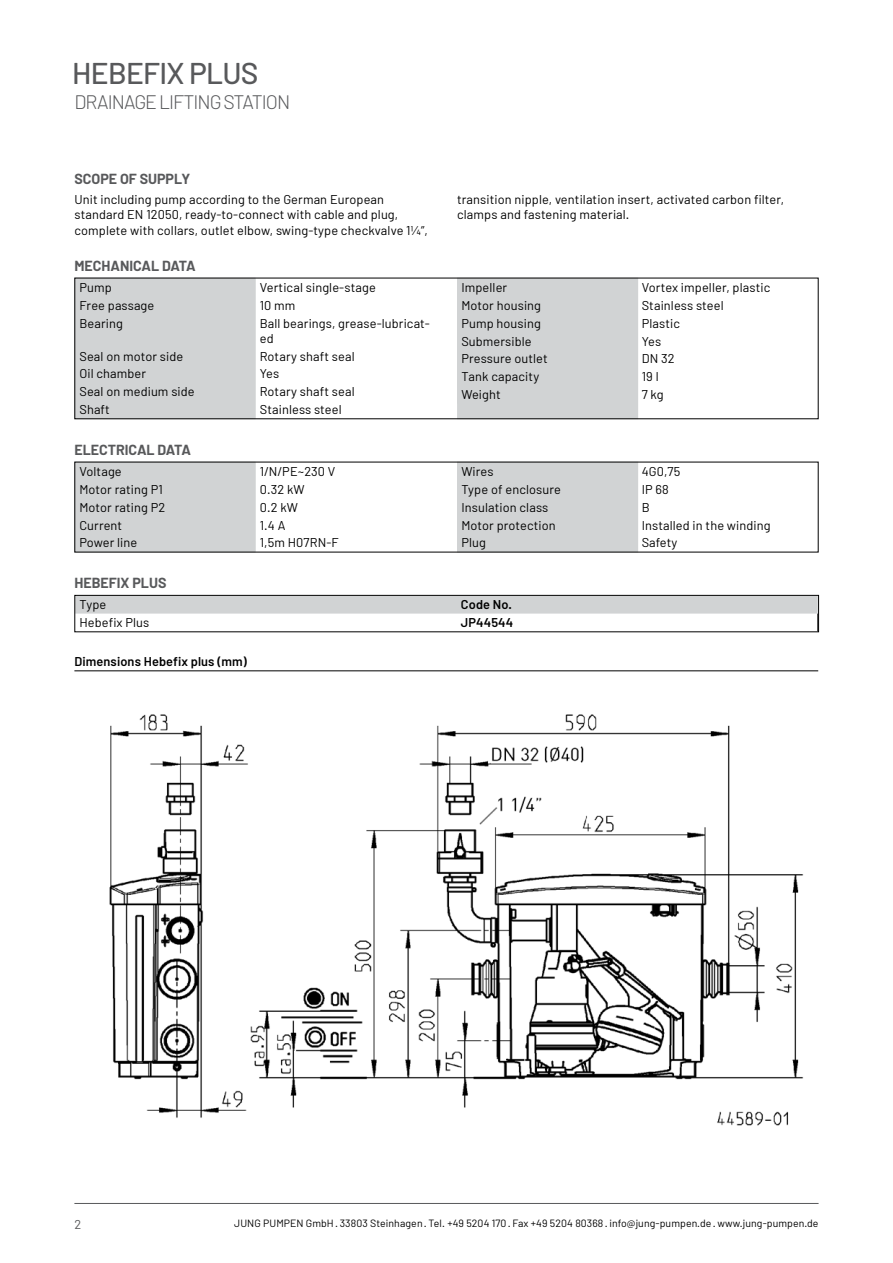
<style>
.page{position:relative;width:893px;height:1263px;background:#fff}
.page>*{position:absolute;margin:0;border:0;box-sizing:border-box;transform-origin:0 0}
.t1{font:500 30px "Barlow";letter-spacing:-.025em;color:#58595b}
.t2{font:300 19.5px "Barlow";letter-spacing:-.05em;color:#58595b}
.t3{font:700 14.25px "Barlow";color:#58595b}
.t4{font:12.75px/15.3px "Barlow";letter-spacing:.01em;color:#000}
.t5{font:600 12.75px "Barlow";letter-spacing:.01em;color:#000}
.t6{font:12.75px "Barlow";color:#58595b}
.t7{font:10.5px "Barlow";letter-spacing:.01em;color:#000}
</style>
<div class="page">
<hr style="left:74px;top:1203px;width:745px;height:1px;background:#58595b">
<div style="left:76px;top:597px;width:741px;height:17px;background:#d1d3d4"></div>
<div style="left:74px;top:595px;width:745px;height:37px;border:1px solid #000"></div>
<svg style="left:255px;top:280px;width:383px;height:137px"></svg>
<div style="left:76px;top:280px;width:179px;height:137px;background:#d1d3d4"></div>
<div style="left:457px;top:280px;width:180px;height:123px;background:#d1d3d4"></div>
<div style="left:76px;top:464px;width:179px;height:86px;background:#d1d3d4"></div>
<div style="left:457px;top:464px;width:180px;height:86px;background:#d1d3d4"></div>
<hr style="left:74px;top:670px;width:744px;height:1px;background:#000">
<img style="left:109px;top:714px;width:695px;height:412px">
<h1 class="t1" style="left:72px;top:55px;width:188px">HEBEFIX PLUS</h1>
<h2 class="t2" style="left:74px;top:90px;width:217px">DRAINAGE LIFTING STATION</h2>
<p class="t3" style="left:74px;top:170px;width:117px">SCOPE OF SUPPLY</p>
<p class="t4" style="left:74px;top:192px;width:355px">Unit including pump according to the German European standard EN 12050, ready-to-connect with cable and plug, complete with collars, outlet elbow, swing-type checkvalve 1¼”,</p>
<p class="t4" style="left:457px;top:192px;width:328px">transition nipple, ventilation insert, activated carbon filter, clamps and fastening material.</p>
<p class="t3" style="left:74px;top:257px;width:123px">MECHANICAL DATA</p>
<p class="t4" style="left:79px;top:279px;width:34px">Pump</p>
<p class="t4" style="left:260px;top:279px;width:118px">Vertical single-stage</p>
<p class="t4" style="left:79px;top:297px;width:76px">Free passage</p>
<p class="t4" style="left:260px;top:297px;width:37px">10 mm</p>
<p class="t4" style="left:79px;top:315px;width:45px">Bearing</p>
<p class="t4" style="left:260px;top:315px;width:172px">Ball bearings, grease-lubricat&shy;ed</p>
<p class="t4" style="left:79px;top:348px;width:105px">Seal on motor side</p>
<p class="t4" style="left:260px;top:348px;width:96px">Rotary shaft seal</p>
<p class="t4" style="left:79px;top:366px;width:68px">Oil chamber</p>
<p class="t4" style="left:260px;top:366px;width:21px">Yes</p>
<p class="t4" style="left:79px;top:384px;width:117px">Seal on medium side</p>
<p class="t4" style="left:260px;top:384px;width:96px">Rotary shaft seal</p>
<p class="t4" style="left:79px;top:402px;width:32px">Shaft</p>
<p class="t4" style="left:260px;top:402px;width:83px">Stainless steel</p>
<p class="t3" style="left:74px;top:441px;width:118px">ELECTRICAL DATA</p>
<p class="t4" style="left:79px;top:463px;width:44px">Voltage</p>
<p class="t4" style="left:260px;top:463px;width:77px">1/N/PE~230 V</p>
<p class="t4" style="left:79px;top:481px;width:85px">Motor rating P1</p>
<p class="t4" style="left:260px;top:481px;width:46px">0.32 kW</p>
<p class="t4" style="left:79px;top:499px;width:87px">Motor rating P2</p>
<p class="t4" style="left:260px;top:499px;width:40px">0.2 kW</p>
<p class="t4" style="left:79px;top:517px;width:44px">Current</p>
<p class="t4" style="left:260px;top:517px;width:27px">1.4 A</p>
<p class="t4" style="left:79px;top:535px;width:59px">Power line</p>
<p class="t4" style="left:260px;top:535px;width:81px">1,5m H07RN-F</p>
<p class="t3" style="left:74px;top:574px;width:94px">HEBEFIX PLUS</p>
<p class="t4" style="left:461px;top:279px;width:47px">Impeller</p>
<p class="t4" style="left:642px;top:279px;width:130px">Vortex impeller, plastic</p>
<p class="t4" style="left:461px;top:297px;width:81px">Motor housing</p>
<p class="t4" style="left:642px;top:297px;width:83px">Stainless steel</p>
<p class="t4" style="left:461px;top:315px;width:81px">Pump housing</p>
<p class="t4" style="left:642px;top:315px;width:40px">Plastic</p>
<p class="t4" style="left:461px;top:333px;width:72px">Submersible</p>
<p class="t4" style="left:642px;top:333px;width:21px">Yes</p>
<p class="t4" style="left:461px;top:351px;width:88px">Pressure outlet</p>
<p class="t4" style="left:642px;top:351px;width:34px">DN 32</p>
<p class="t4" style="left:461px;top:369px;width:79px">Tank capacity</p>
<p class="t4" style="left:642px;top:369px;width:18px">19 l</p>
<p class="t4" style="left:461px;top:387px;width:41px">Weight</p>
<p class="t4" style="left:642px;top:387px;width:23px">7 kg</p>
<p class="t4" style="left:461px;top:463px;width:34px">Wires</p>
<p class="t4" style="left:642px;top:463px;width:40px">4G0,75</p>
<p class="t4" style="left:461px;top:481px;width:101px">Type of enclosure</p>
<p class="t4" style="left:642px;top:481px;width:29px">IP 68</p>
<p class="t4" style="left:461px;top:499px;width:88px">Insulation class</p>
<p class="t4" style="left:642px;top:499px;width:9px">B</p>
<p class="t4" style="left:461px;top:517px;width:96px">Motor protection</p>
<p class="t4" style="left:642px;top:517px;width:130px">Installed in the winding</p>
<p class="t4" style="left:461px;top:535px;width:26px">Plug</p>
<p class="t4" style="left:642px;top:535px;width:37px">Safety</p>
<p class="t4" style="left:79px;top:597px;width:28px">Type</p>
<p class="t5" style="left:461px;top:597px;width:53px">Code No.</p>
<p class="t4" style="left:79px;top:615px;width:71px">Hebefix Plus</p>
<p class="t5" style="left:461px;top:615px;width:54px">JP44544</p>
<p class="t5" style="left:74px;top:654px;width:174px">Dimensions Hebefix plus (mm)</p>
<p class="t6" style="left:74px;top:1216px;width:8px">2</p>
<p class="t7" style="left:234px;top:1216px;width:586px">JUNG PUMPEN GmbH · 33803 Steinhagen · Tel. +49 5204 170 · Fax +49 5204 80368 · info@jung-pumpen.de · www.jung-pumpen.de</p>
</div>
